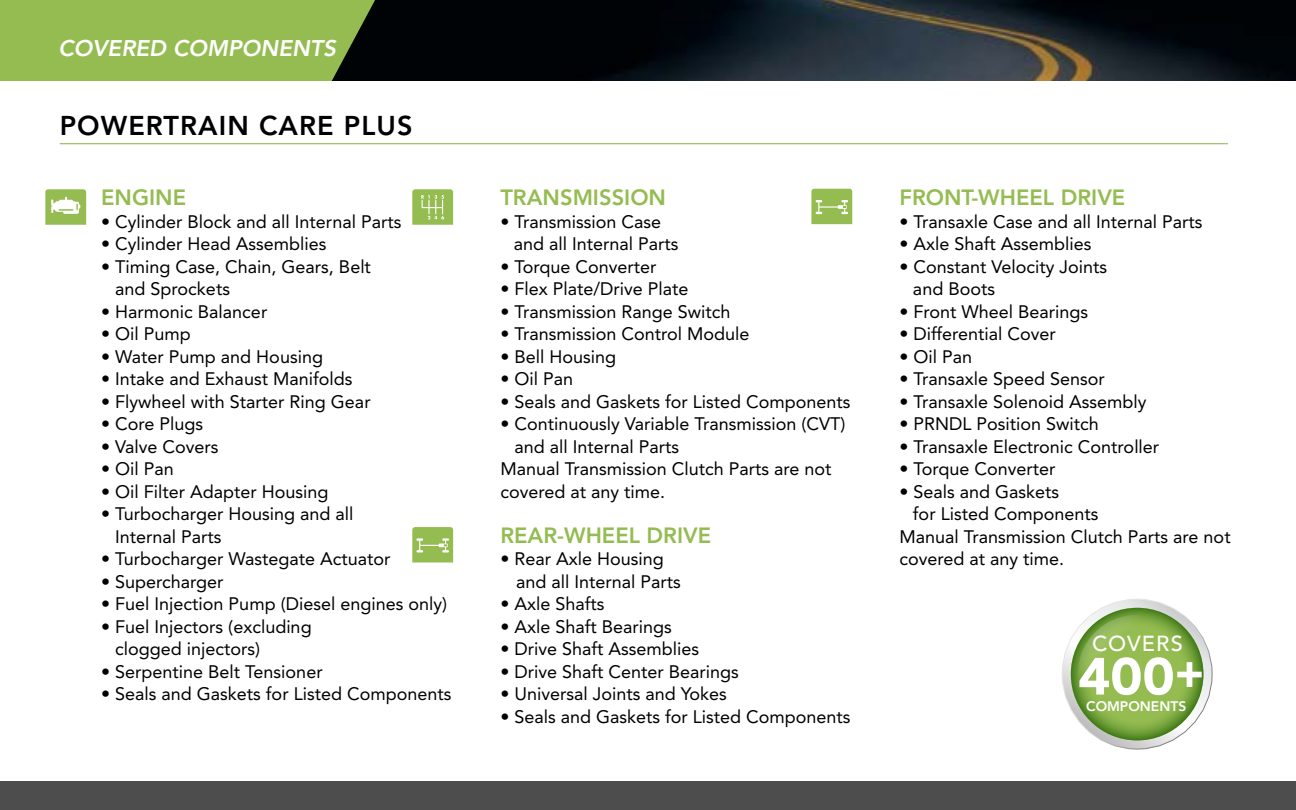
<style>
.page{position:relative;width:1296px;height:810px;background:#fff}
.page>*{position:absolute;margin:0;border:0;box-sizing:border-box;transform-origin:0 0}
.t1{font:900 51.75px "Avenir";color:#fff;scale:1.05 1}
.t2{font:800 27px "Avenir LT Std";letter-spacing:.04em;color:#000}
.t3{font:italic 800 22.5px "Avenir LT Std";color:#fff}
.t4{font:800 22.05px "Avenir LT Std";color:#94bc51}
.t5{font:500 21.82px "Avenir";letter-spacing:.04em;color:#fff}
.t6{font:18px/22.5px "Avenir LT Std";color:#000}
.t7{font:800 13.72px "Avenir";color:#fff}
.s1{font-size:45.45px}
</style>
<div class="page">
<img style="left:375px;top:0;width:921px;height:81px">
<div style="left:0;top:781px;width:1296px;height:29px;background:#4d4d4d"></div>
<div style="left:0;top:0;width:375px;height:81px;background:#94bc51"></div>
<hr style="left:60px;top:143px;width:1168px;height:1px;background:#94bc51">
<svg style="left:811px;top:189px;width:41px;height:35px"></svg>
<svg style="left:412px;top:527px;width:41px;height:36px"></svg>
<svg style="left:45px;top:189px;width:41px;height:36px"></svg>
<svg style="left:412px;top:189px;width:41px;height:36px"></svg>
<svg style="left:1062px;top:599px;width:150px;height:150px;background:#c6cfc0"></svg>
<svg style="left:1072px;top:615px;width:130px;height:124px;background:#95b962"></svg>
<p class="t3" style="left:58px;top:35px;width:279px">COVERED COMPONENTS</p>
<h2 class="t2" style="left:60px;top:110px;width:354px">POWERTRAIN CARE PLUS</h2>
<p class="t4" style="left:101px;top:185px;width:86px">ENGINE</p>
<p class="t6" style="left:101px;top:210px;width:302px">• Cylinder Block and all Internal Parts</p>
<p class="t6" style="left:101px;top:233px;width:227px">• Cylinder Head Assemblies</p>
<p class="t6" style="left:115px;top:255px;width:257px;text-indent:-14px">• Timing Case, Chain, Gears, Belt and Sprockets</p>
<p class="t6" style="left:101px;top:300px;width:168px">• Harmonic Balancer</p>
<p class="t6" style="left:101px;top:323px;width:91px">• Oil Pump</p>
<p class="t6" style="left:101px;top:345px;width:223px">• Water Pump and Housing</p>
<p class="t6" style="left:101px;top:368px;width:253px">• Intake and Exhaust Manifolds</p>
<p class="t6" style="left:101px;top:390px;width:271px">• Flywheel with Starter Ring Gear</p>
<p class="t6" style="left:101px;top:413px;width:104px">• Core Plugs</p>
<p class="t6" style="left:101px;top:435px;width:119px">• Valve Covers</p>
<p class="t6" style="left:101px;top:458px;width:74px">• Oil Pan</p>
<p class="t6" style="left:101px;top:480px;width:229px">• Oil Filter Adapter Housing</p>
<p class="t6" style="left:115px;top:503px;width:240px;text-indent:-14px">• Turbocharger Housing and all<br>Internal Parts</p>
<p class="t6" style="left:101px;top:548px;width:291px">• Turbocharger Wastegate Actuator</p>
<p class="t6" style="left:101px;top:570px;width:124px">• Supercharger</p>
<p class="t6" style="left:101px;top:593px;width:347px">• Fuel Injection Pump (Diesel engines only)</p>
<p class="t6" style="left:115px;top:615px;width:198px;text-indent:-14px">• Fuel Injectors (excluding clogged injectors)</p>
<p class="t6" style="left:101px;top:660px;width:223px">• Serpentine Belt Tensioner</p>
<p class="t6" style="left:101px;top:683px;width:352px">• Seals and Gaskets for Listed Components</p>
<p class="t4" style="left:500px;top:185px;width:167px">TRANSMISSION</p>
<p class="t6" style="left:514px;top:210px;width:166px;text-indent:-14px">• Transmission Case and all Internal Parts</p>
<p class="t6" style="left:500px;top:255px;width:158px">• Torque Converter</p>
<p class="t6" style="left:500px;top:278px;width:190px">• Flex Plate/Drive Plate</p>
<p class="t6" style="left:500px;top:300px;width:232px">• Transmission Range Switch</p>
<p class="t6" style="left:500px;top:323px;width:251px">• Transmission Control Module</p>
<p class="t6" style="left:500px;top:345px;width:117px">• Bell Housing</p>
<p class="t6" style="left:500px;top:368px;width:74px">• Oil Pan</p>
<p class="t6" style="left:500px;top:390px;width:352px">• Seals and Gaskets for Listed Components</p>
<p class="t6" style="left:500px;top:413px;width:347px">• Continuously Variable Transmission (CVT)</p>
<p class="t6" style="left:514px;top:435px;width:166px">and all Internal Parts</p>
<p class="t6" style="left:500px;top:458px;width:333px">Manual Transmission Clutch Parts are not</p>
<p class="t6" style="left:500px;top:480px;width:166px">covered at any time.</p>
<p class="t4" style="left:500px;top:522px;width:212px">REAR-WHEEL DRIVE</p>
<p class="t6" style="left:516px;top:548px;width:166px;text-indent:-16px">• Rear Axle Housing and all Internal Parts</p>
<p class="t6" style="left:500px;top:593px;width:106px">• Axle Shafts</p>
<p class="t6" style="left:500px;top:615px;width:173px">• Axle Shaft Bearings</p>
<p class="t6" style="left:500px;top:638px;width:200px">• Drive Shaft Assemblies</p>
<p class="t6" style="left:500px;top:660px;width:240px">• Drive Shaft Center Bearings</p>
<p class="t6" style="left:500px;top:683px;width:228px">• Universal Joints and Yokes</p>
<p class="t6" style="left:500px;top:705px;width:352px">• Seals and Gaskets for Listed Components</p>
<p class="t4" style="left:899px;top:185px;width:227px">FRONT-WHEEL DRIVE</p>
<p class="t6" style="left:899px;top:210px;width:305px">• Transaxle Case and all Internal Parts</p>
<p class="t6" style="left:899px;top:233px;width:194px">• Axle Shaft Assemblies</p>
<p class="t6" style="left:913px;top:255px;width:196px;text-indent:-14px">• Constant Velocity Joints and Boots</p>
<p class="t6" style="left:899px;top:300px;width:190px">• Front Wheel Bearings</p>
<p class="t6" style="left:899px;top:323px;width:158px">• Differential Cover</p>
<p class="t6" style="left:899px;top:345px;width:74px">• Oil Pan</p>
<p class="t6" style="left:899px;top:368px;width:207px">• Transaxle Speed Sensor</p>
<p class="t6" style="left:899px;top:390px;width:249px">• Transaxle Solenoid Assembly</p>
<p class="t6" style="left:899px;top:413px;width:201px">• PRNDL Position Switch</p>
<p class="t6" style="left:899px;top:435px;width:261px">• Transaxle Electronic Controller</p>
<p class="t6" style="left:899px;top:458px;width:158px">• Torque Converter</p>
<p class="t6" style="left:899px;top:480px;width:161px">• Seals and Gaskets</p>
<p class="t6" style="left:913px;top:503px;width:187px">for Listed Components</p>
<p class="t6" style="left:899px;top:525px;width:333px">Manual Transmission Clutch Parts are not</p>
<p class="t6" style="left:899px;top:548px;width:166px">covered at any time.</p>
<p class="t5" style="left:1092px;top:630px;width:92px">COVERS</p>
<h1 class="t1" style="left:1078px;top:643px;width:122px">400<span class="s1">+</span></h1>
<p class="t7" style="left:1086px;top:698px;width:102px">COMPONENTS</p>
</div>
